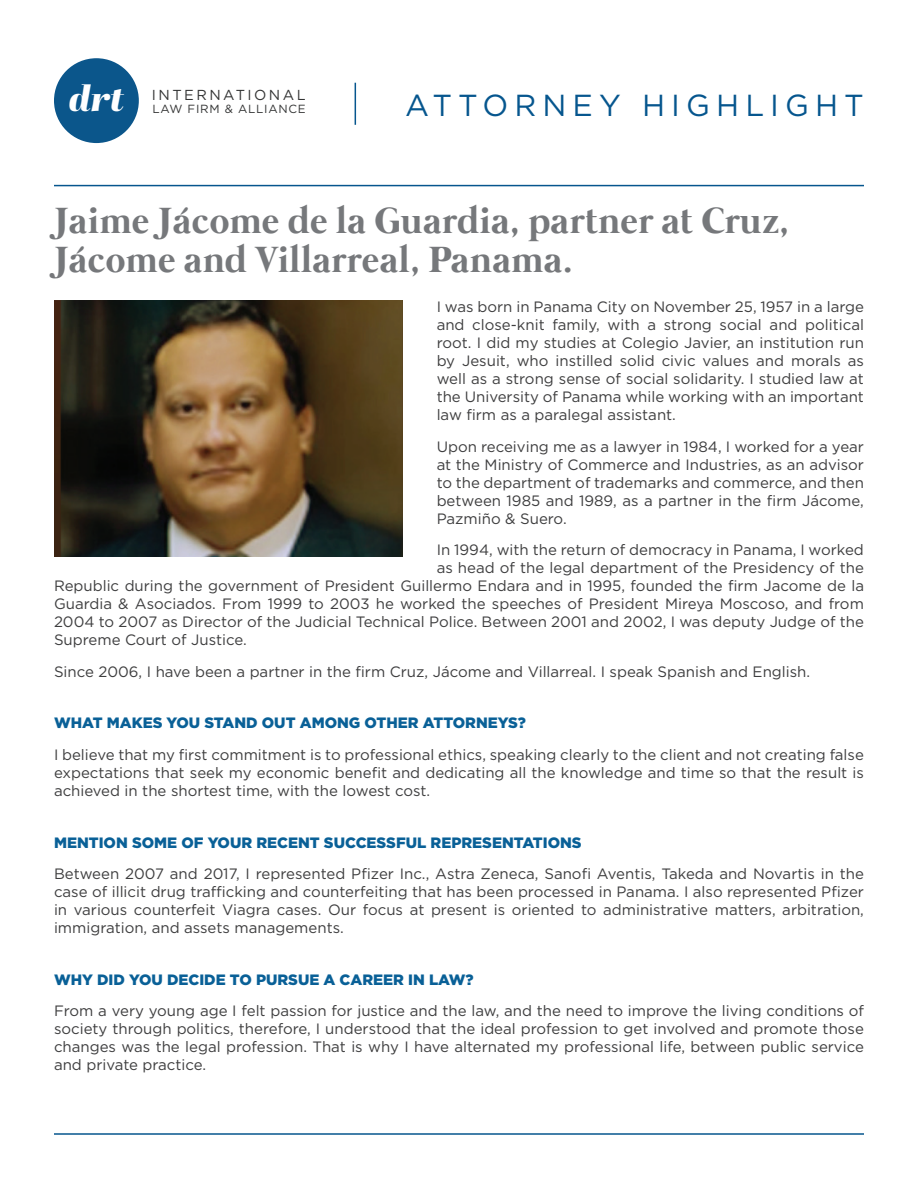
<style>
.page{position:relative;width:918px;height:1188px;background:#fff}
.page>*{position:absolute;margin:0;border:0;box-sizing:border-box;transform-origin:0 0}
.t1{font:700 37.5px/39px "Mermaid";letter-spacing:.02em;color:#76787b}
.t2{font:italic 35.55px "Abril Fatface";color:#fff}
.t3{font:30.45px "Gotham";letter-spacing:.2em;color:#06568e}
.t4{font:15px/18px "Gotham";color:#3e3e3f;text-align:justify}
.t5{font:900 15px "Gotham";color:#096097}
.t6{font:14.4px "Gotham";letter-spacing:.17em;color:#333434}
.t7{font:11.85px "Gotham";letter-spacing:.065em;color:#333434}
</style>
<div class="page">
<hr style="left:355px;top:83px;width:1px;height:42px;background:#06568e">
<hr style="left:54px;top:1133px;width:810px;height:2px;background:#06568e">
<hr style="left:54px;top:185px;width:810px;height:1px;background:#06568e">
<div style="left:54px;top:58px;width:85px;height:85px;background:#0b568b;border-radius:50%"></div>
<img style="left:54px;top:300px;width:349px;height:257px">
<h2 class="t2" style="left:69px;top:73px;width:57px">drt</h2>
<p class="t6" style="left:152px;top:85px;width:155px">INTERNATIONAL</p>
<p class="t7" style="left:152px;top:101px;width:155px">LAW FIRM &amp; ALLIANCE</p>
<h3 class="t3" style="left:405px;top:86px;width:461px">ATTORNEY HIGHLIGHT</h3>
<h1 class="t1" style="left:54px;top:204px;width:736px">Jaime Jácome de la Guardia, partner at Cruz,<br>Jácome and Villarreal, Panama.</h1>
<p class="t4" style="left:437px;top:298px;width:429px">I was born in Panama City on November 25, 1957 in a large and close-knit family, with a strong social and political root. I did my studies at Colegio Javier, an institution run by Jesuit, who instilled solid civic values and morals as well as a strong sense of social solidarity. I studied law at the University of Panama while working with an important law firm as a paralegal assistant.</p>
<p class="t4" style="left:437px;top:437px;width:429px">Upon receiving me as a lawyer in 1984, I worked for a year at the Ministry of Commerce and Industries, as an advisor to the department of trademarks and commerce, and then between 1985 and 1989, as a partner in the firm Jácome, Pazmiño &amp; Suero.</p>
<p class="t4" style="left:437px;top:541px;width:429px">In 1994, with the return of democracy in Panama, I worked</p>
<p class="t4" style="left:437px;top:559px;width:429px">as head of the legal department of the Presidency of the</p>
<p class="t4" style="left:54px;top:577px;width:812px">Republic during the government of President Guillermo Endara and in 1995, founded the firm Jacome de la</p>
<p class="t4" style="left:54px;top:595px;width:811px">Guardia &amp; Asociados. From 1999 to 2003 he worked the speeches of President Mireya Moscoso, and from</p>
<p class="t4" style="left:54px;top:613px;width:812px">2004 to 2007 as Director of the Judicial Technical Police. Between 2001 and 2002, I was deputy Judge of the</p>
<p class="t4" style="left:54px;top:631px;width:194px">Supreme Court of Justice.</p>
<p class="t4" style="left:54px;top:662px;width:758px">Since 2006, I have been a partner in the firm Cruz, Jácome and Villarreal. I speak Spanish and English.</p>
<p class="t5" style="left:54px;top:715px;width:473px">WHAT MAKES YOU STAND OUT AMONG OTHER ATTORNEYS?</p>
<p class="t4" style="left:54px;top:745px;width:811px">I believe that my first commitment is to professional ethics, speaking clearly to the client and not creating false expectations that seek my economic benefit and dedicating all the knowledge and time so that the result is achieved in the shortest time, with the lowest cost.</p>
<p class="t5" style="left:54px;top:834px;width:529px">MENTION SOME OF YOUR RECENT SUCCESSFUL REPRESENTATIONS</p>
<p class="t4" style="left:54px;top:865px;width:811px">Between 2007 and 2017, I represented Pfizer Inc., Astra Zeneca, Sanofi Aventis, Takeda and Novartis in the case of illicit drug trafficking and counterfeiting that has been processed in Panama. I also represented Pfizer in various counterfeit Viagra cases. Our focus at present is oriented to administrative matters, arbitration, immigration, and assets managements.</p>
<p class="t5" style="left:54px;top:971px;width:421px">WHY DID YOU DECIDE TO PURSUE A CAREER IN LAW?</p>
<p class="t4" style="left:54px;top:1002px;width:812px">From a very young age I felt passion for justice and the law, and the need to improve the living conditions of society through politics, therefore, I understood that the ideal profession to get involved and promote those changes was the legal profession. That is why I have alternated my professional life, between public service and private practice.</p>
</div>
